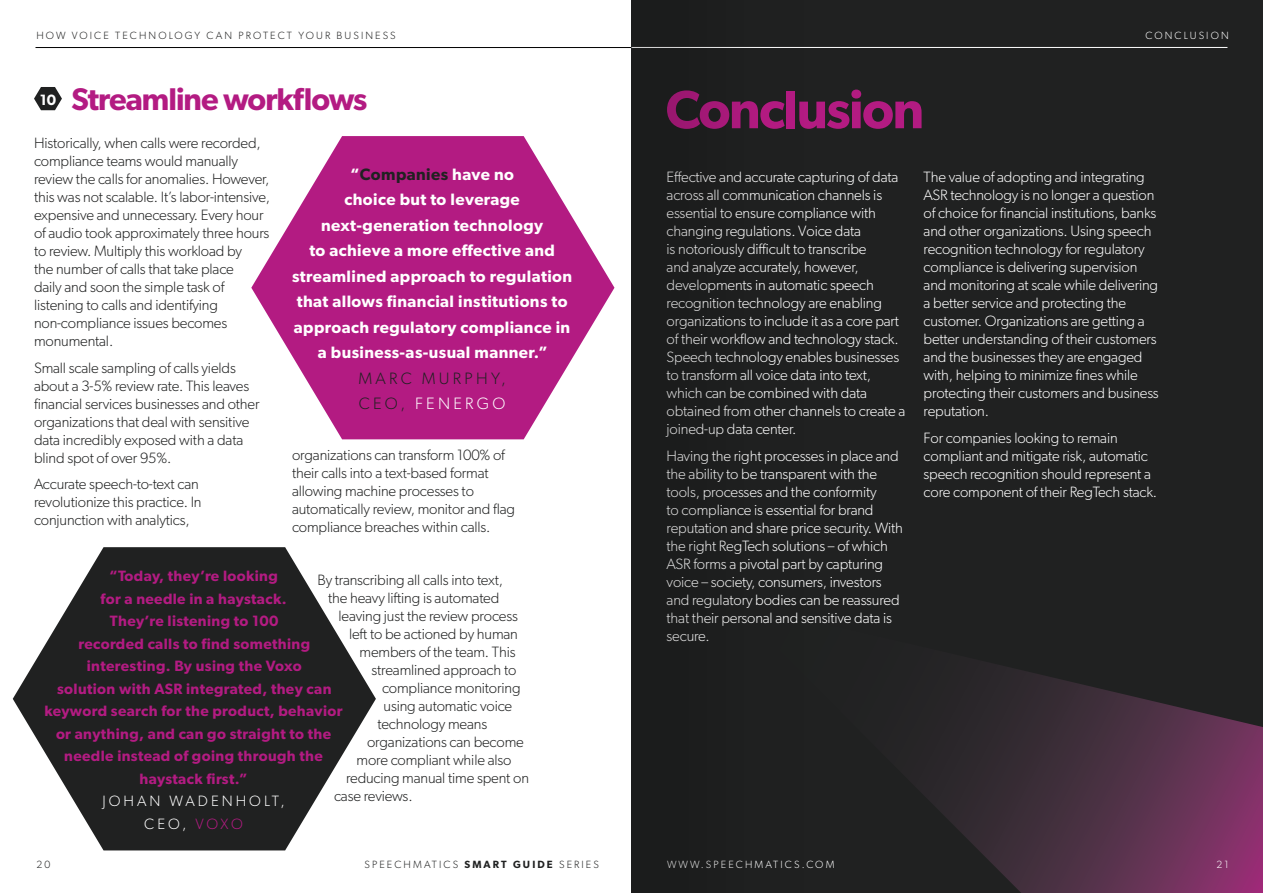
<style>
.page{position:relative;width:1263px;height:893px;background:#fff}
.page>*{position:absolute;margin:0;border:0;box-sizing:border-box;transform-origin:0 0}
.t1{font:600 54px "Gibson";letter-spacing:-.03em;color:#b31b82}
.t2{font:600 31.5px "Gibson";letter-spacing:-.03em;color:#b31b82}
.t3{font:600 16.5px/25.5px "Gibson";letter-spacing:.025em;color:#fff;text-align:center}
.t4{font:300 16.5px/25.5px "Gibson";letter-spacing:.2em;color:#202121}
.t5{font:300 15px/18px "Gibson";letter-spacing:-.01em;color:#fff}
.t6{font:300 15px/18px "Gibson";letter-spacing:-.01em;color:#202121}
.t7{font:600 15px/22.5px "Gibson";letter-spacing:.025em;color:#b31b82;text-align:center}
.t8{font:300 15px/22.5px "Gibson";letter-spacing:.2em;color:#fff;text-align:center}
.t9{font:300 10.5px "Gibson";letter-spacing:.2em;color:#202121}
.t10{font:300 10.5px "Gibson";letter-spacing:.2em;color:#fff}
.s1{color:#202121}
.s2{color:#fff}
.s3{color:#b31b82}
.s4{font-weight:600}
</style>
<div class="page">
<div style="left:631px;top:0;width:632px;height:893px;background:#202121"></div>
<svg style="left:928px;top:665px;width:335px;height:228px"></svg>
<svg style="left:34px;top:87px;width:28px;height:23px"></svg>
<hr style="left:36px;top:47px;width:595px;height:1px;background:#000">
<hr style="left:631px;top:47px;width:596px;height:1px;background:#fff">
<svg style="left:251px;top:136px;width:363px;height:303px;fill:#b31b82"></svg>
<svg style="left:13px;top:547px;width:363px;height:303px;fill:#202121"></svg>
<div style="left:631px;top:0;width:173px;height:893px;background:#1d1e1e"></div>
<p class="t9" style="left:36px;top:29px;width:361px">HOW VOICE TECHNOLOGY CAN PROTECT YOUR BUSINESS</p>
<p class="t10" style="left:1145px;top:29px;width:85px">CONCLUSION</p>
<h2 class="t2" style="left:40px;top:81px;width:329px"><sup>10</sup> Streamline workflows</h2>
<h1 class="t1" style="left:665px;top:77px;width:260px">Conclusion</h1>
<p class="t3" style="left:292px;top:161px;width:282px">“<span class="s1">Companies</span> have no<br>choice but to leverage next-generation technology<br>to achieve a more effective and streamlined approach to regulation that allows financial institutions to approach regulatory compliance in a business-as-usual manner.”</p>
<p class="t4" style="left:358px;top:365px;width:149px">MARC MURPHY,<br>CEO, <span class="s2">FENERGO</span></p>
<p class="t6" style="left:34px;top:134px;width:238px">Historically, when calls were recorded, compliance teams would manually review the calls for anomalies. However, this was not scalable. It’s labor-intensive, expensive and unnecessary. Every hour of audio took approximately three hours to review. Multiply this workload by<br>the number of calls that take place<br>daily and soon the simple task of listening to calls and identifying non-compliance issues becomes monumental.</p>
<p class="t6" style="left:34px;top:358px;width:227px">Small scale sampling of calls yields about a 3-5% review rate. This leaves financial services businesses and other organizations that deal with sensitive data incredibly exposed with a data blind spot of over 95%.</p>
<p class="t6" style="left:34px;top:475px;width:169px">Accurate speech-to-text can revolutionize this practice. In conjunction with analytics,</p>
<p class="t5" style="left:666px;top:168px;width:240px">Effective and accurate capturing of data across all communication channels is essential to ensure compliance with changing regulations. Voice data<br>is notoriously difficult to transcribe<br>and analyze accurately, however, developments in automatic speech recognition technology are enabling organizations to include it as a core part of their workflow and technology stack.<br>Speech technology enables businesses to transform all voice data into text, which can be combined with data obtained from other channels to create a joined-up data center.</p>
<p class="t5" style="left:666px;top:446px;width:238px">Having the right processes in place and the ability to be transparent with the tools, processes and the conformity<br>to compliance is essential for brand reputation and share price security. With the right RegTech solutions – of which ASR forms a pivotal part by capturing voice – society, consumers, investors and regulatory bodies can be reassured that their personal and sensitive data is secure.</p>
<p class="t5" style="left:923px;top:168px;width:237px">The value of adopting and integrating ASR technology is no longer a question of choice for financial institutions, banks and other organizations. Using speech recognition technology for regulatory compliance is delivering supervision and monitoring at scale while delivering a better service and protecting the customer. Organizations are getting a better understanding of their customers and the businesses they are engaged with, helping to minimize fines while protecting their customers and business reputation.</p>
<p class="t5" style="left:923px;top:428px;width:235px">For companies looking to remain compliant and mitigate risk, automatic speech recognition should represent a core component of their RegTech stack.</p>
<p class="t6" style="left:292px;top:446px;width:225px">organizations can transform 100% of their calls into a text-based format allowing machine processes to automatically review, monitor and flag compliance breaches within calls.</p>
<p class="t6" style="left:318px;top:571px;width:187px">By transcribing all calls into text,</p>
<p class="t6" style="left:328px;top:589px;width:173px">the heavy lifting is automated</p>
<p class="t6" style="left:339px;top:607px;width:181px">leaving just the review process</p>
<p class="t6" style="left:349px;top:625px;width:170px">left to be actioned by human</p>
<p class="t6" style="left:360px;top:643px;width:157px">members of the team. This</p>
<p class="t6" style="left:372px;top:661px;width:146px">streamlined approach to</p>
<p class="t6" style="left:382px;top:679px;width:140px">compliance monitoring</p>
<p class="t6" style="left:384px;top:697px;width:130px">using automatic voice</p>
<p class="t6" style="left:378px;top:715px;width:111px">technology means</p>
<p class="t6" style="left:367px;top:733px;width:158px">organizations can become</p>
<p class="t6" style="left:357px;top:751px;width:156px">more compliant while also</p>
<p class="t6" style="left:346px;top:769px;width:184px">reducing manual time spent on</p>
<p class="t6" style="left:334px;top:787px;width:80px">case reviews.</p>
<p class="t7" style="left:44px;top:564px;width:300px">“Today, they’re looking<br>for a needle in a haystack.<br>They’re listening to 100<br>recorded calls to find something interesting. By using the Voxo<br>solution with ASR integrated, they can keyword search for the product, behavior or anything, and can go straight to the needle instead of going through the haystack first.”</p>
<p class="t8" style="left:102px;top:789px;width:184px">JOHAN WADENHOLT,<br>CEO, <span class="s3">VOXO</span></p>
<p class="t9" style="left:36px;top:858px;width:15px">20</p>
<p class="t9" style="left:364px;top:858px;width:236px">SPEECHMATICS <span class="s4">SMART GUIDE</span> SERIES</p>
<p class="t10" style="left:667px;top:858px;width:169px">WWW.SPEECHMATICS.COM</p>
<p class="t10" style="left:1216px;top:858px;width:14px">21</p>
</div>
